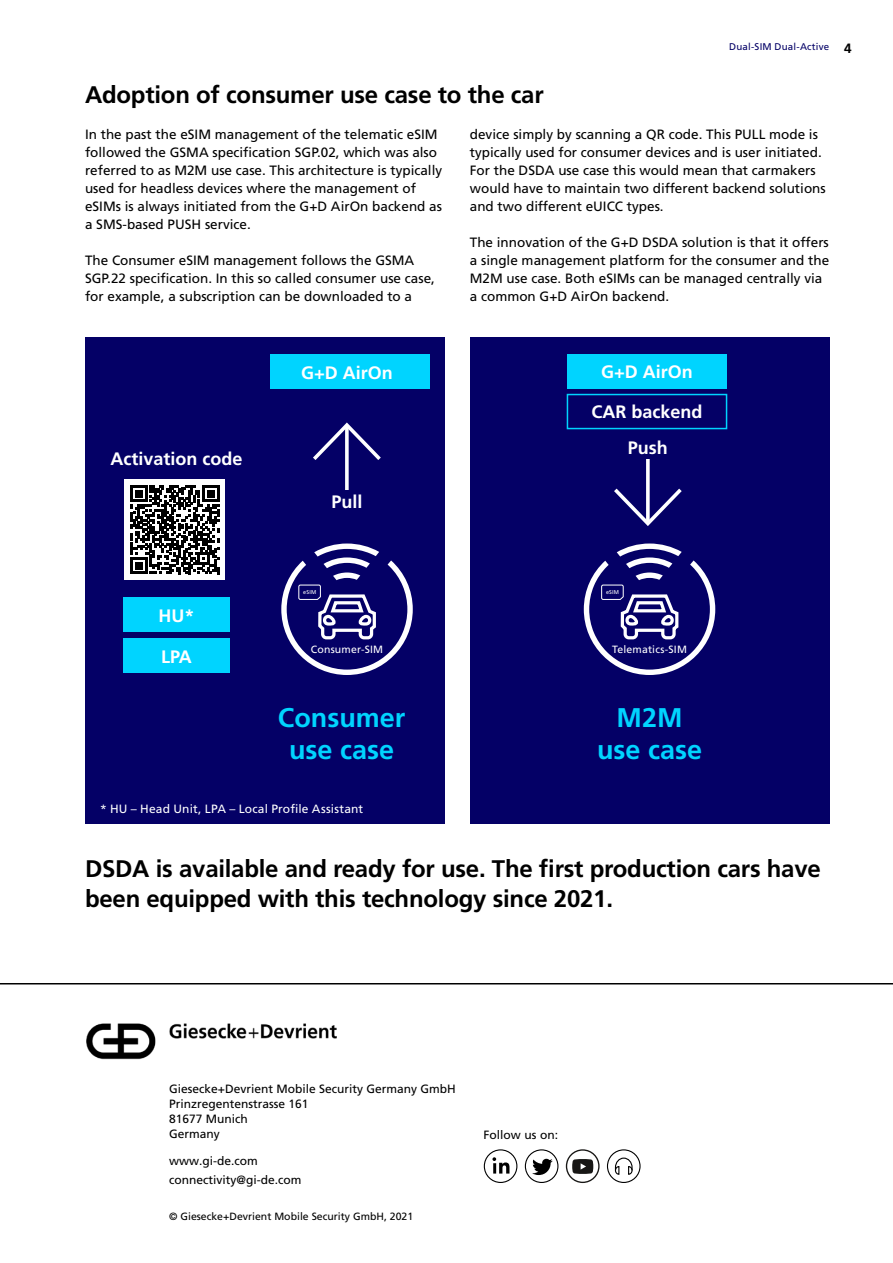
<style>
.page{position:relative;width:893px;height:1263px;background:#fff}
.page>*{position:absolute;margin:0;border:0;box-sizing:border-box;transform-origin:0 0}
.t1{font:700 27px/32.4px "Frutiger LT Pro";color:#00d4ff;text-align:center}
.t2{font:700 24px/30px "Frutiger LT Pro";letter-spacing:-.01em;color:#000}
.t3{font:700 18px "Frutiger LT Pro";color:#fff}
.t4{font:13.5px/18px "Frutiger LT Pro";color:#000}
.t5{font:12px/15px "Frutiger LT Pro";color:#000}
.t6{font:12px "Frutiger LT Pro";letter-spacing:.015em;color:#fff}
.t7{font:10.5px "Frutiger LT Pro";color:#000}
.t8{font:10.5px "Frutiger LT Pro";letter-spacing:.02em;color:#fff}
.t9{font:9.75px "Frutiger LT Pro";letter-spacing:.02em;color:#040066}
.t10{font:5.55px "Frutiger LT Pro";letter-spacing:.025em;color:#fff}
.s1{font-weight:700;font-size:13.5px;color:#000}
</style>
<div class="page">
<hr style="left:0;top:983px;width:893px;height:1px;background:#000">
<img style="left:86px;top:1023px;width:251px;height:37px">
<svg style="left:492px;top:1157px;width:17px;height:16px"></svg>
<div style="left:484px;top:1149px;width:33px;height:34px;border:1px solid #000;border-radius:50%"></div>
<svg style="left:532px;top:1159px;width:21px;height:16px"></svg>
<div style="left:525px;top:1149px;width:33px;height:34px;border:1px solid #000;border-radius:50%"></div>
<svg style="left:572px;top:1159px;width:21px;height:15px"></svg>
<div style="left:566px;top:1149px;width:34px;height:34px;border:1px solid #181715;border-radius:50%"></div>
<svg style="left:614px;top:1157px;width:19px;height:18px"></svg>
<div style="left:607px;top:1149px;width:34px;height:34px;border:1px solid #000;border-radius:50%"></div>
<div style="left:85px;top:337px;width:359px;height:487px;background:#040066"></div>
<div style="left:470px;top:337px;width:359px;height:487px;background:#040066"></div>
<svg style="left:345px;top:463px;width:4px;height:27px"></svg>
<svg style="left:313px;top:422px;width:68px;height:41px"></svg>
<svg style="left:646px;top:459px;width:4px;height:27px"></svg>
<svg style="left:614px;top:486px;width:68px;height:40px"></svg>
<div style="left:270px;top:354px;width:159px;height:34px;background:#00d4ff"></div>
<div style="left:123px;top:597px;width:107px;height:34px;background:#00d4ff"></div>
<div style="left:123px;top:638px;width:107px;height:34px;background:#00d4ff"></div>
<div style="left:567px;top:354px;width:159px;height:34px;background:#00d4ff"></div>
<div style="left:567px;top:394px;width:160px;height:35px;border:2px solid #00d4ff"></div>
<div style="left:125px;top:480px;width:100px;height:100px;background:#fff"></div>
<svg style="left:131px;top:485px;width:88px;height:89px"></svg>
<svg style="left:281px;top:543px;width:132px;height:132px"></svg>
<div style="left:301px;top:587px;width:18px;height:10px;background:#040066"></div>
<svg style="left:584px;top:543px;width:131px;height:132px"></svg>
<div style="left:604px;top:587px;width:17px;height:10px;background:#040066"></div>
<p class="t9" style="left:729px;top:41px;width:124px">Dual-SIM Dual-Active <span class="s1">4</span></p>
<h2 class="t2" style="left:85px;top:80px;width:460px">Adoption of consumer use case to the car</h2>
<p class="t4" style="left:85px;top:125px;width:359px">In the past the eSIM management of the telematic eSIM followed the GSMA specification SGP.02, which was also referred to as M2M use case. This architecture is typically used for headless devices where the management of eSIMs is always initiated from the G+D AirOn backend as a SMS-based PUSH service.</p>
<p class="t4" style="left:85px;top:251px;width:351px">The Consumer eSIM management follows the GSMA<br>SGP.22 specification. In this so called consumer use case, for example, a subscription can be downloaded to a</p>
<p class="t4" style="left:470px;top:125px;width:357px">device simply by scanning a QR code. This PULL mode is typically used for consumer devices and is user initiated.<br>For the DSDA use case this would mean that carmakers would have to maintain two different backend solutions and two different eUICC types.</p>
<p class="t4" style="left:470px;top:233px;width:361px">The innovation of the G+D DSDA solution is that it offers a single management platform for the consumer and the M2M use case. Both eSIMs can be managed centrally via a common G+D AirOn backend.</p>
<h3 class="t3" style="left:110px;top:448px;width:134px">Activation code</h3>
<h3 class="t3" style="left:158px;top:604px;width:37px">HU*</h3>
<h3 class="t3" style="left:161px;top:646px;width:32px">LPA</h3>
<h3 class="t3" style="left:301px;top:362px;width:93px">G+D AirOn</h3>
<h3 class="t3" style="left:331px;top:491px;width:33px">Pull</h3>
<h3 class="t3" style="left:601px;top:361px;width:93px">G+D AirOn</h3>
<h3 class="t3" style="left:591px;top:401px;width:113px">CAR backend</h3>
<h3 class="t3" style="left:628px;top:437px;width:41px">Push</h3>
<p class="t10" style="left:303px;top:589px;width:14px">eSIM</p>
<p class="t10" style="left:606px;top:589px;width:14px">eSIM</p>
<p class="t8" style="left:311px;top:643px;width:74px">Consumer-SIM</p>
<p class="t8" style="left:612px;top:643px;width:76px">Telematics-SIM</p>
<h1 class="t1" style="left:278px;top:701px;width:129px">Consumer use case</h1>
<h1 class="t1" style="left:597px;top:701px;width:107px">M2M use case</h1>
<p class="t6" style="left:100px;top:801px;width:265px">* HU – Head Unit, LPA – Local Profile Assistant</p>
<h2 class="t2" style="left:85px;top:854px;width:737px">DSDA is available and ready for use. The first production cars have been equipped with this technology since 2021.</h2>
<p class="t5" style="left:169px;top:1081px;width:288px">Giesecke+Devrient Mobile Security Germany GmbH<br>Prinzregentenstrasse 161<br>81677 Munich<br>Germany</p>
<p class="t5" style="left:169px;top:1151px;width:134px;line-height:18.9px">www.gi-de.com connectivity@gi-de.com</p>
<p class="t7" style="left:169px;top:1210px;width:246px">© Giesecke+Devrient Mobile Security GmbH, 2021</p>
<p class="t5" style="left:484px;top:1127px;width:76px">Follow us on:</p>
</div>
